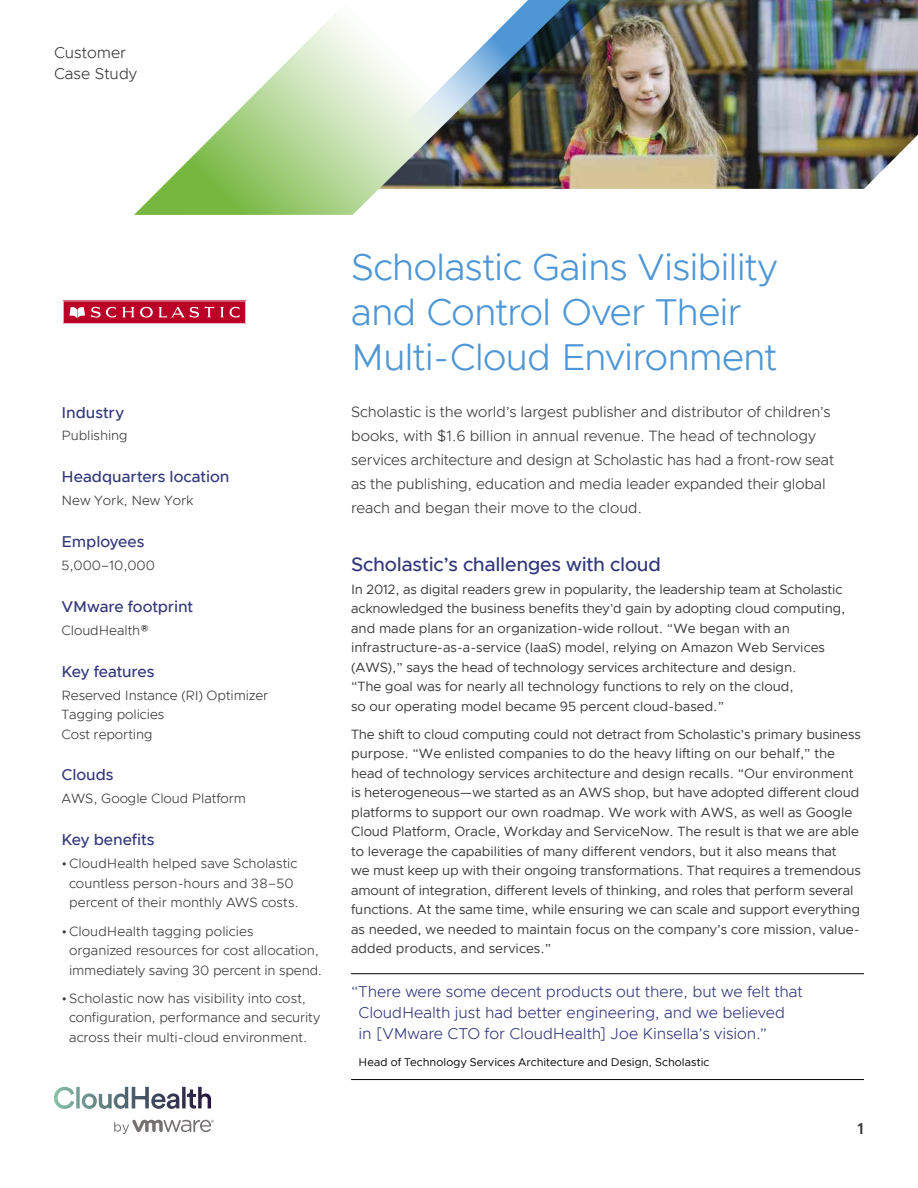
<style>
.page{position:relative;width:918px;height:1188px;background:#fff}
.page>*{position:absolute;margin:0;border:0;box-sizing:border-box;transform-origin:0 0}
.t1{font:300 37.5px/45px "Metropolis";letter-spacing:-.02em;color:#4e96d4}
.t2{font:500 19.5px "Metropolis";letter-spacing:-.01em;color:#32377a}
.t3{font:300 15.75px/21px "Metropolis";letter-spacing:-.005em;color:#32377a}
.t4{font:500 15.75px "Metropolis";letter-spacing:-.005em;color:#32377a}
.t5{font:300 15.75px/21px "Metropolis";color:#393939}
.t6{font:600 15.75px "Metropolis";color:#393939}
.t7{font:300 15px/24px "Metropolis";letter-spacing:-.01em;color:#393939}
.t8{font:13.5px/19.5px "Metropolis";letter-spacing:-.005em;color:#393939}
.t9{font:300 13.5px/19.5px "Metropolis";letter-spacing:-.005em;color:#393939}
.t10{font:11.25px "Metropolis";letter-spacing:.01em;color:#000}
</style>
<div class="page">
<svg style="left:54px;top:1087px;width:157px;height:22px"></svg>
<svg style="left:114px;top:1120px;width:100px;height:14px"></svg>
<img style="left:595px;top:0;width:323px;height:189px">
<img style="left:595px;top:0;width:39px;height:188px">
<img style="left:134px;top:0;width:461px;height:215px">
<hr style="left:351px;top:973px;width:513px;height:1px;background:#000">
<hr style="left:351px;top:1079px;width:513px;height:1px;background:#000">
<svg style="left:63px;top:301px;width:183px;height:23px;background:#c62b4c"></svg>
<p class="t5" style="left:54px;top:42px;width:85px">Customer<br>Case Study</p>
<p class="t4" style="left:62px;top:402px;width:64px">Industry</p>
<p class="t9" style="left:62px;top:426px;width:68px">Publishing</p>
<p class="t4" style="left:62px;top:467px;width:169px">Headquarters location</p>
<p class="t9" style="left:62px;top:491px;width:133px">New York, New York</p>
<p class="t4" style="left:62px;top:532px;width:84px">Employees</p>
<p class="t9" style="left:62px;top:556px;width:95px">5,000–10,000</p>
<p class="t4" style="left:62px;top:597px;width:133px">VMware footprint</p>
<p class="t9" style="left:62px;top:620px;width:89px">CloudHealth®</p>
<p class="t4" style="left:62px;top:661px;width:94px">Key features</p>
<p class="t9" style="left:62px;top:685px;width:208px">Reserved Instance (RI) Optimizer<br>Tagging policies<br>Cost reporting</p>
<p class="t4" style="left:62px;top:765px;width:53px">Clouds</p>
<p class="t9" style="left:62px;top:789px;width:186px">AWS, Google Cloud Platform</p>
<p class="t4" style="left:62px;top:830px;width:94px">Key benefits</p>
<p class="t9" style="left:62px;top:854px;width:239px;text-align:center">•CloudHealth helped save Scholastic countless person-hours and 38–50 percent of their monthly AWS costs.</p>
<p class="t9" style="left:69px;top:921px;width:255px;text-indent:-8px">•CloudHealth tagging policies<br>organized resources for cost allocation, immediately saving 30 percent in spend.</p>
<p class="t9" style="left:69px;top:989px;width:253px;text-indent:-8px">•Scholastic now has visibility into cost, configuration, performance and security across their multi-cloud environment.</p>
<h1 class="t1" style="left:351px;top:245px;width:428px">Scholastic Gains Visibility and Control Over Their<br>Multi-Cloud Environment</h1>
<p class="t7" style="left:351px;top:400px;width:484px">Scholastic is the world’s largest publisher and distributor of children’s books, with $1.6 billion in annual revenue. The head of technology services architecture and design at Scholastic has had a front-row seat as the publishing, education and media leader expanded their global reach and began their move to the cloud.</p>
<h2 class="t2" style="left:351px;top:552px;width:312px">Scholastic’s challenges with cloud</h2>
<p class="t8" style="left:351px;top:579px;width:496px">In 2012, as digital readers grew in popularity, the leadership team at Scholastic acknowledged the business benefits they’d gain by adopting cloud computing, and made plans for an organization-wide rollout. “We began with an infrastructure-as-a-service (IaaS) model, relying on Amazon Web Services (AWS),” says the head of technology services architecture and design.<br>“The goal was for nearly all technology functions to rely on the cloud,<br>so our operating model became 95 percent cloud-based.”</p>
<p class="t8" style="left:351px;top:725px;width:511px">The shift to cloud computing could not detract from Scholastic’s primary business purpose. “We enlisted companies to do the heavy lifting on our behalf,” the head of technology services architecture and design recalls. “Our environment is heterogeneous—we started as an AWS shop, but have adopted different cloud platforms to support our own roadmap. We work with AWS, as well as Google Cloud Platform, Oracle, Workday and ServiceNow. The result is that we are able to leverage the capabilities of many different vendors, but it also means that<br>we must keep up with their ongoing transformations. That requires a tremendous amount of integration, different levels of thinking, and roles that perform several functions. At the same time, while ensuring we can scale and support everything as needed, we needed to maintain focus on the company’s core mission, value&shy;added products, and services.”</p>
<p class="t3" style="left:359px;top:981px;width:446px;text-indent:-7px">“There were some decent products out there, but we felt that<br>CloudHealth just had better engineering, and we believed<br>in [VMware CTO for CloudHealth] Joe Kinsella’s vision.”</p>
<p class="t10" style="left:359px;top:1055px;width:352px">Head of Technology Services Architecture and Design, Scholastic</p>
<p class="t6" style="left:858px;top:1119px;width:8px">1</p>
</div>
